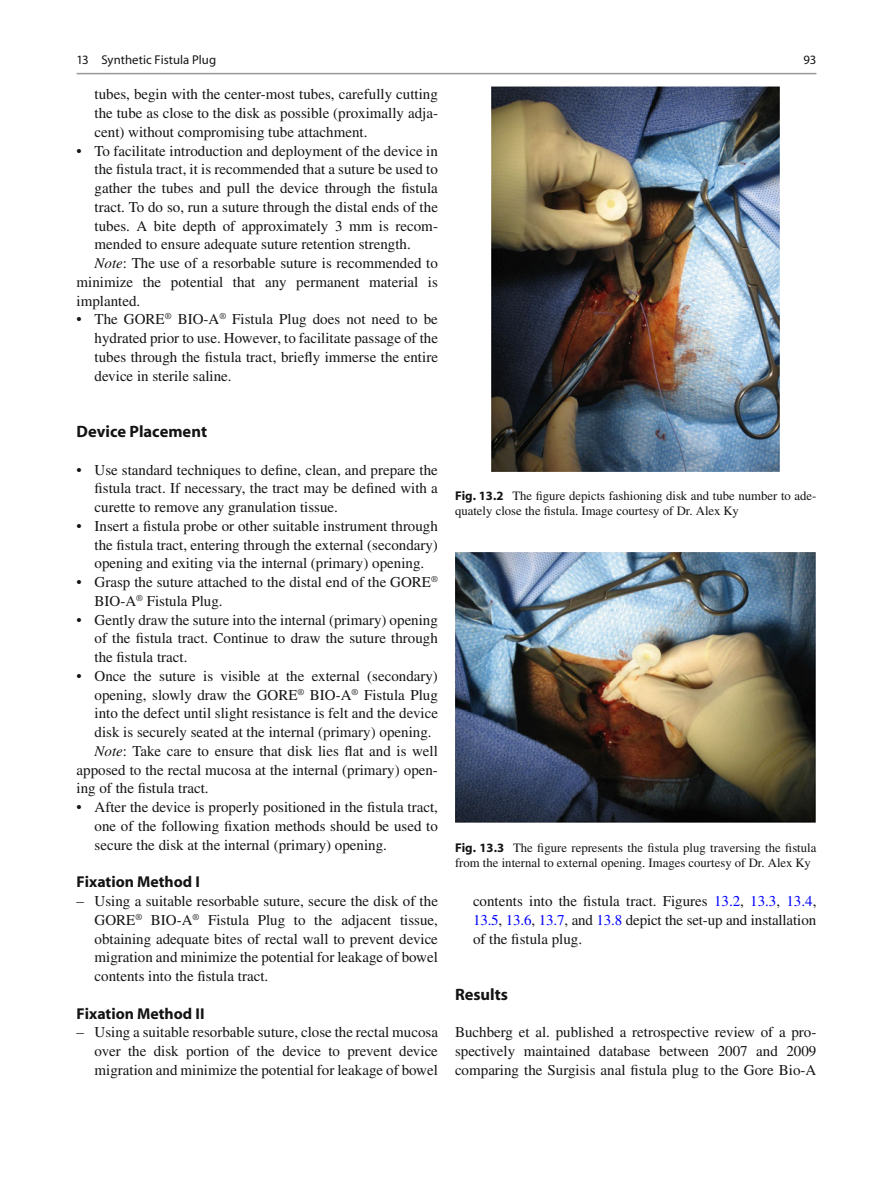
<style>
.page{position:relative;width:893px;height:1187px;background:#fff}
.page>*{position:absolute;margin:0;border:0;box-sizing:border-box;transform-origin:0 0}
.t1{font:700 16.5px "Myriad";color:#131413}
.t2{font:700 15.75px "Myriad";color:#131413}
.t3{font:15px/18.8px "Times";color:#131413;text-align:justify}
.t4{font:12.75px/15px "Times";color:#131413}
.t5{font:12.75px "Myriad";color:#131413}
.s1{font-style:italic}
.s2{font-family:"Myriad";font-weight:700}
.s3{color:#00f}
</style>
<div class="page">
<img style="left:492px;top:87px;width:288px;height:384px">
<img style="left:456px;top:552px;width:360px;height:270px">
<hr style="left:77px;top:73px;width:739px;height:1px;background:#989898">
<p class="t5" style="left:77px;top:55px;width:141px">13 Synthetic Fistula Plug</p>
<p class="t3" style="left:95px;top:86px;width:345px">tubes, begin with the center-most tubes, carefully cutting the tube as close to the disk as possible (proximally adja&shy;cent) without compromising tube attachment.</p>
<p class="t3" style="left:77px;top:143px;width:363px">• To facilitate introduction and deployment of the device in</p>
<p class="t3" style="left:95px;top:161px;width:345px">the fistula tract, it is recommended that a suture be used to</p>
<p class="t3" style="left:95px;top:180px;width:345px">gather the tubes and pull the device through the fistula</p>
<p class="t3" style="left:95px;top:199px;width:345px">tract. To do so, run a suture through the distal ends of the</p>
<p class="t3" style="left:95px;top:218px;width:345px">tubes. A bite depth of approximately 3 mm is recom-</p>
<p class="t3" style="left:95px;top:236px;width:318px">mended to ensure adequate suture retention strength.</p>
<p class="t3" style="left:95px;top:255px;width:345px"><span class="s1">Note</span> : The use of a resorbable suture is recommended to</p>
<p class="t3" style="left:77px;top:274px;width:363px">minimize the potential that any permanent material is</p>
<p class="t3" style="left:77px;top:293px;width:65px">implanted.</p>
<p class="t3" style="left:95px;top:311px;width:345px;text-indent:-18px">• The GORE <sup>®</sup> BIO-A <sup>®</sup> Fistula Plug does not need to be hydrated prior to use. However, to facilitate passage of the tubes through the fistula tract, briefly immerse the entire device in sterile saline.</p>
<p class="t5" style="left:803px;top:55px;width:14px">93</p>
<p class="t1" style="left:77px;top:425px;width:132px">Device Placement</p>
<p class="t3" style="left:95px;top:461px;width:345px;text-indent:-18px">• Use standard techniques to define, clean, and prepare the fistula tract. If necessary, the tract may be defined with a curette to remove any granulation tissue.</p>
<p class="t3" style="left:95px;top:518px;width:345px;text-indent:-18px">• Insert a fistula probe or other suitable instrument through the fistula tract, entering through the external (secondary) opening and exiting via the internal (primary) opening.</p>
<p class="t3" style="left:95px;top:574px;width:345px;text-indent:-18px">• Grasp the suture attached to the distal end of the GORE <sup>®<br></sup>BIO-A <sup>®</sup> Fistula Plug.</p>
<p class="t3" style="left:95px;top:611px;width:345px;text-indent:-18px">• Gently draw the suture into the internal (primary) opening of the fistula tract. Continue to draw the suture through the fistula tract.</p>
<p class="t3" style="left:77px;top:668px;width:363px">• Once the suture is visible at the external (secondary)</p>
<p class="t3" style="left:95px;top:686px;width:345px">opening, slowly draw the GORE <sup>®</sup> BIO-A <sup>®</sup> Fistula Plug</p>
<p class="t3" style="left:95px;top:705px;width:345px">into the defect until slight resistance is felt and the device</p>
<p class="t3" style="left:95px;top:724px;width:339px">disk is securely seated at the internal (primary) opening.</p>
<p class="t3" style="left:95px;top:743px;width:345px"><span class="s1">Note</span> : Take care to ensure that disk lies flat and is well</p>
<p class="t3" style="left:77px;top:761px;width:363px">apposed to the rectal mucosa at the internal (primary) open-</p>
<p class="t3" style="left:77px;top:780px;width:134px">ing of the fistula tract.</p>
<p class="t3" style="left:95px;top:799px;width:345px;text-indent:-18px">• After the device is properly positioned in the fistula tract, one of the following fixation methods should be used to secure the disk at the internal (primary) opening.</p>
<p class="t2" style="left:77px;top:876px;width:125px">Fixation Method I</p>
<p class="t3" style="left:95px;top:893px;width:345px;text-indent:-18px">– Using a suitable resorbable suture, secure the disk of the GORE <sup>®</sup> BIO-A <sup>®</sup> Fistula Plug to the adjacent tissue, obtaining adequate bites of rectal wall to prevent device migration and minimize the potential for leakage of bowel contents into the fistula tract.</p>
<p class="t2" style="left:77px;top:1007px;width:129px">Fixation Method II</p>
<p class="t3" style="left:95px;top:1024px;width:345px;text-indent:-18px">– Using a suitable resorbable suture, close the rectal mucosa over the disk portion of the device to prevent device migration and minimize the potential for leakage of bowel</p>
<p class="t4" style="left:455px;top:489px;width:363px"><span class="s2">Fig. 13.2</span> The figure depicts fashioning disk and tube number to ade&shy;quately close the fistula. Image courtesy of Dr. Alex Ky</p>
<p class="t4" style="left:455px;top:840px;width:363px"><span class="s2">Fig. 13.3</span> The figure represents the fistula plug traversing the fistula from the internal to external opening. Images courtesy of Dr. Alex Ky</p>
<p class="t3" style="left:473px;top:893px;width:345px">contents into the fistula tract. Figures <span class="s3">13.2</span> , <span class="s3">13.3</span> , <span class="s3">13.4</span> , <span class="s3">13.5</span> , <span class="s3">13.6</span> , <span class="s3">13.7</span> , and <span class="s3">13.8</span> depict the set-up and installation of the fistula plug.</p>
<p class="t1" style="left:455px;top:988px;width:55px">Results</p>
<p class="t3" style="left:455px;top:1024px;width:363px">Buchberg et al. published a retrospective review of a pro&shy;spectively maintained database between 2007 and 2009 comparing the Surgisis anal fistula plug to the Gore Bio-A</p>
</div>
